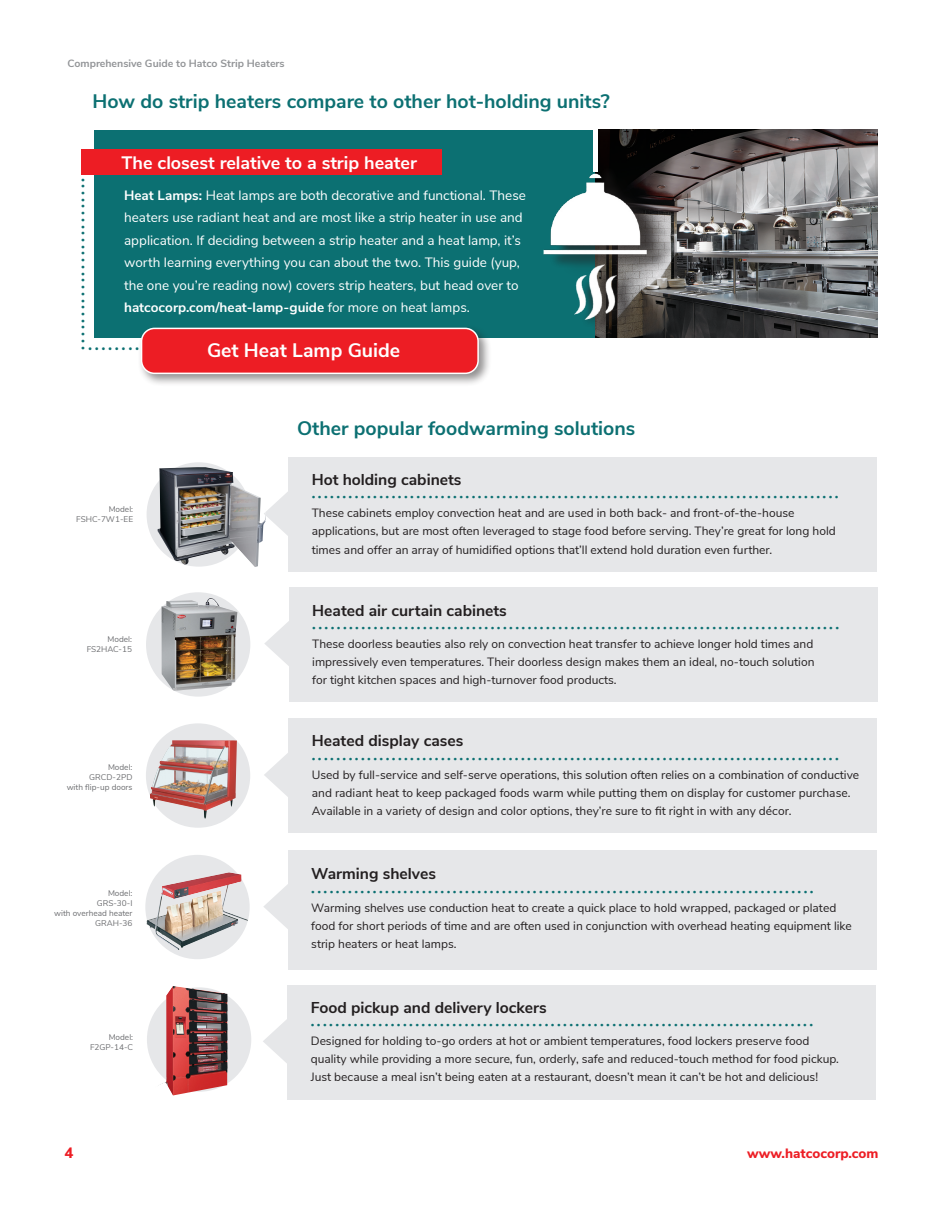
<style>
.page{position:relative;width:945px;height:1215px;background:#fff}
.page>*{position:absolute;margin:0;border:0;box-sizing:border-box;transform-origin:0 0}
.t1{font:700 19.5px "Nunito Sans";color:#0c7072}
.t2{font:700 19.5px "Nunito Sans";color:#fff}
.t3{font:700 18px "Nunito Sans";color:#fff}
.t4{font:700 15.6px "Nunito Sans";color:#231f20}
.t5{font:800 15px "Nunito Sans";color:#ed1d24}
.t6{font:13.5px/22.5px "Nunito Sans";color:#fff}
.t7{font:800 13.5px "Nunito Sans";color:#ed1d24}
.t8{font:12px/18px "Nunito Sans";color:#231f20}
.t9{font:700 10.5px "Nunito Sans";color:#939598}
.t10{font:10.5px "Minion Pro";color:#0c7072}
.t11{font:8.25px/9.9px "Nunito Sans";color:#6d6e71;text-align:right}
.t12{font:300 7.2px "Nunito Sans";color:#0c7072}
.s1{font-weight:700}
</style>
<div class="page">
<div style="left:288px;top:457px;width:589px;height:115px;background:#e6e7e9"></div>
<div style="left:94px;top:130px;width:784px;height:208px;background:#0c7072"></div>
<img style="left:597px;top:130px;width:281px;height:208px">
<div style="left:82px;top:150px;width:360px;height:25px;background:#ed1d24"></div>
<img style="left:543px;top:165px;width:317px;height:173px">
<hr style="left:593px;top:130px;width:4px;height:42px;background:#fff">
<svg style="left:266px;top:492px;width:22px;height:44px"></svg>
<div style="left:147px;top:462px;width:104px;height:105px;background:#e6e7e9;border-radius:50%"></div>
<div style="left:289px;top:587px;width:589px;height:115px;background:#e6e7e9"></div>
<svg style="left:264px;top:621px;width:25px;height:45px"></svg>
<div style="left:288px;top:718px;width:589px;height:115px;background:#e6e7e9"></div>
<svg style="left:264px;top:753px;width:24px;height:44px"></svg>
<div style="left:288px;top:850px;width:588px;height:119px;background:#e6e7e9"></div>
<svg style="left:263px;top:884px;width:25px;height:45px"></svg>
<div style="left:287px;top:985px;width:589px;height:114px;background:#e6e7e9"></div>
<svg style="left:263px;top:1019px;width:24px;height:44px"></svg>
<div style="left:146px;top:592px;width:104px;height:105px;background:#e6e7e9;border-radius:50%"></div>
<div style="left:146px;top:723px;width:104px;height:105px;background:#e6e7e9;border-radius:50%"></div>
<div style="left:145px;top:855px;width:105px;height:104px;background:#e6e7e9;border-radius:50%"></div>
<div style="left:147px;top:987px;width:104px;height:105px;background:#e6e7e9;border-radius:50%"></div>
<div style="left:137px;top:324px;width:355px;height:63px;background:#231f20;opacity:.5"></div>
<div style="left:142px;top:328px;width:336px;height:45px;background:#ed1d24;border-radius:13px"></div>
<div style="left:141px;top:328px;width:338px;height:46px;border:2px solid #fff;border-radius:13px"></div>
<img style="left:158px;top:467px;width:108px;height:100px">
<img style="left:150px;top:740px;width:87px;height:78px">
<img style="left:147px;top:872px;width:101px;height:78px">
<img style="left:156px;top:986px;width:72px;height:109px">
<img style="left:162px;top:598px;width:75px;height:93px">
<p class="t9" style="left:68px;top:56px;width:219px">Comprehensive Guide to Hatco Strip Heaters</p>
<p class="t1" style="left:93px;top:87px;width:519px">How do strip heaters compare to other hot-holding units?</p>
<p class="t3" style="left:122px;top:149px;width:297px">The closest relative to a strip heater</p>
<p class="t10" style="left:91px;top:178px;width:174px;rotate:90deg">••••••••••••••••••••••••••</p>
<p class="t6" style="left:124px;top:183px;width:403px"><span class="s1">Heat Lamps:</span> Heat lamps are both decorative and functional. These heaters use radiant heat and are most like a strip heater in use and application. If deciding between a strip heater and a heat lamp, it’s worth learning everything you can about the two. This guide (yup, the one you’re reading now) covers strip heaters, but head over to <span class="s1">hatcocorp.com/heat-lamp-guide</span> for more on heat lamps.</p>
<p class="t10" style="left:88px;top:341px;width:53px">••••••••</p>
<p class="t2" style="left:207px;top:336px;width:195px">Get Heat Lamp Guide</p>
<p class="t11" style="left:109px;top:504px;width:26px">Model:</p>
<p class="t11" style="left:76px;top:514px;width:58px">FSHC-7W1-EE</p>
<p class="t11" style="left:108px;top:634px;width:26px">Model:</p>
<p class="t11" style="left:87px;top:644px;width:47px">FS2HAC-15</p>
<p class="t11" style="left:108px;top:762px;width:26px">Model:</p>
<p class="t11" style="left:89px;top:772px;width:45px">GRCD-2PD</p>
<p class="t11" style="left:67px;top:782px;width:67px">with flip-up doors</p>
<p class="t11" style="left:108px;top:888px;width:26px">Model:</p>
<p class="t11" style="left:97px;top:898px;width:37px">GRS-30-I</p>
<p class="t11" style="left:54px;top:908px;width:80px">with overhead heater<br>GRAH-36</p>
<p class="t11" style="left:109px;top:1032px;width:26px">Model:</p>
<p class="t11" style="left:90px;top:1042px;width:45px">F2GP-14-C</p>
<p class="t1" style="left:297px;top:414px;width:340px">Other popular foodwarming solutions</p>
<p class="t4" style="left:312px;top:468px;width:151px">Hot holding cabinets</p>
<p class="t12" style="left:312px;top:491px;width:528px">••••••••••••••••••••••••••••••••••••••••••••••••••••••••••••••••••••••••••••••••••••••</p>
<p class="t8" style="left:312px;top:503px;width:484px">These cabinets employ convection heat and are used in both back- and front-of-the-house</p>
<p class="t8" style="left:312px;top:521px;width:526px;line-height:18.6px">applications, but are most often leveraged to stage food before serving. They’re great for long hold times and offer an array of humidified options that’ll extend hold duration even further.</p>
<p class="t4" style="left:312px;top:599px;width:196px">Heated air curtain cabinets</p>
<p class="t12" style="left:312px;top:622px;width:528px">••••••••••••••••••••••••••••••••••••••••••••••••••••••••••••••••••••••••••••••••••••••</p>
<p class="t8" style="left:312px;top:634px;width:503px">These doorless beauties also rely on convection heat transfer to achieve longer hold times and</p>
<p class="t8" style="left:312px;top:652px;width:504px">impressively even temperatures. Their doorless design makes them an ideal, no-touch solution</p>
<p class="t8" style="left:312px;top:670px;width:306px">for tight kitchen spaces and high-turnover food products.</p>
<p class="t4" style="left:312px;top:730px;width:153px">Heated display cases</p>
<p class="t12" style="left:312px;top:753px;width:528px">••••••••••••••••••••••••••••••••••••••••••••••••••••••••••••••••••••••••••••••••••••••</p>
<p class="t8" style="left:312px;top:765px;width:549px">Used by full-service and self-serve operations, this solution often relies on a combination of conductive and radiant heat to keep packaged foods warm while putting them on display for customer purchase.<br>Available in a variety of design and color options, they’re sure to fit right in with any décor.</p>
<p class="t4" style="left:311px;top:862px;width:126px">Warming shelves</p>
<p class="t12" style="left:311px;top:886px;width:504px">••••••••••••••••••••••••••••••••••••••••••••••••••••••••••••••••••••••••••••••••••</p>
<p class="t8" style="left:311px;top:898px;width:542px">Warming shelves use conduction heat to create a quick place to hold wrapped, packaged or plated food for short periods of time and are often used in conjunction with overhead heating equipment like strip heaters or heat lamps.</p>
<p class="t4" style="left:311px;top:996px;width:237px">Food pickup and delivery lockers</p>
<p class="t12" style="left:311px;top:1020px;width:504px">••••••••••••••••••••••••••••••••••••••••••••••••••••••••••••••••••••••••••••••••••</p>
<p class="t8" style="left:311px;top:1031px;width:500px">Designed for holding to-go orders at hot or ambient temperatures, food lockers preserve food</p>
<p class="t8" style="left:311px;top:1049px;width:530px">quality while providing a more secure, fun, orderly, safe and reduced-touch method for food pickup.<br>Just because a meal isn’t being eaten at a restaurant, doesn’t mean it can’t be hot and delicious!</p>
<p class="t5" style="left:65px;top:1142px;width:10px">4</p>
<p class="t7" style="left:747px;top:1144px;width:133px">www.hatcocorp.com</p>
</div>
